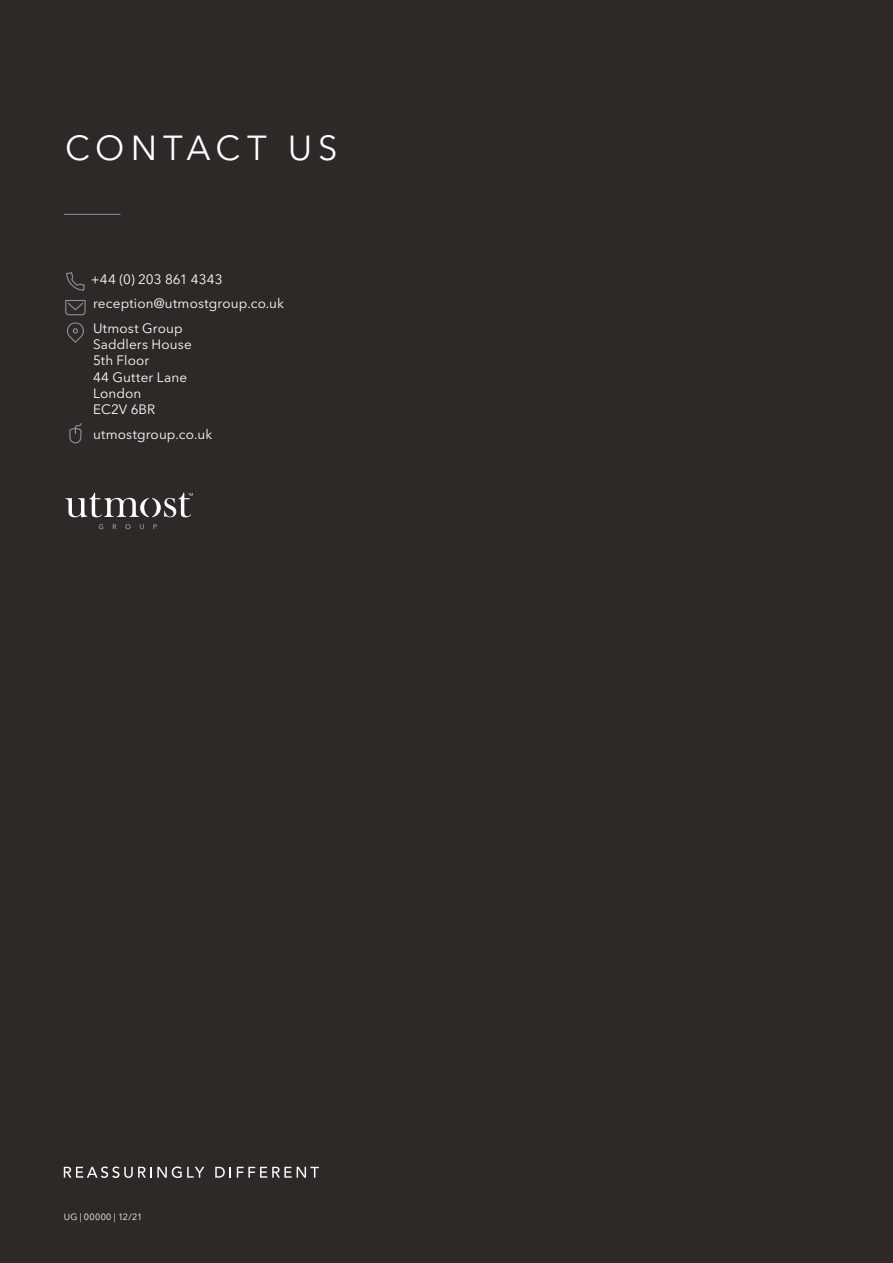
<style>
.page{position:relative;width:893px;height:1263px;background:#2e2926}
.page>*{position:absolute;margin:0;border:0;box-sizing:border-box;transform-origin:0 0}
.t1{font:34.5px "Avenir Next LT Pro";letter-spacing:.165em;color:#fff}
.t2{font:13.5px/16.2px "Avenir Next LT Pro";letter-spacing:.01em;color:#fff}
.t3{font:9px "Avenir Next LT Pro";letter-spacing:.04em;color:#fff}
</style>
<div class="page">
<hr style="left:64px;top:214px;width:56px;height:1px;background:#8e9091">
<svg style="left:66px;top:272px;width:19px;height:19px"></svg>
<svg style="left:65px;top:300px;width:21px;height:16px"></svg>
<svg style="left:67px;top:322px;width:17px;height:21px"></svg>
<svg style="left:69px;top:423px;width:13px;height:21px"></svg>
<svg style="left:64px;top:1166px;width:140px;height:12px"></svg>
<svg style="left:215px;top:1167px;width:16px;height:11px"></svg>
<svg style="left:237px;top:1167px;width:82px;height:11px"></svg>
<svg style="left:65px;top:492px;width:128px;height:25px"></svg>
<svg style="left:99px;top:524px;width:4px;height:5px"></svg>
<svg style="left:113px;top:524px;width:3px;height:5px"></svg>
<svg style="left:125px;top:524px;width:6px;height:5px"></svg>
<svg style="left:140px;top:524px;width:4px;height:5px"></svg>
<svg style="left:153px;top:524px;width:4px;height:5px"></svg>
<h1 class="t1" style="left:65px;top:127px;width:274px">CONTACT US</h1>
<p class="t2" style="left:91px;top:267px;width:195px;line-height:24.6px">+44 (0) 203 861 4343 reception@utmostgroup.co.uk<br>Utmost Group</p>
<p class="t2" style="left:93px;top:336px;width:100px">Saddlers House<br>5th Floor<br>44 Gutter Lane<br>London<br>EC2V 6BR</p>
<p class="t2" style="left:93px;top:426px;width:121px">utmostgroup.co.uk</p>
<p class="t3" style="left:64px;top:1212px;width:80px">UG | 00000 | 12/21</p>
</div>
